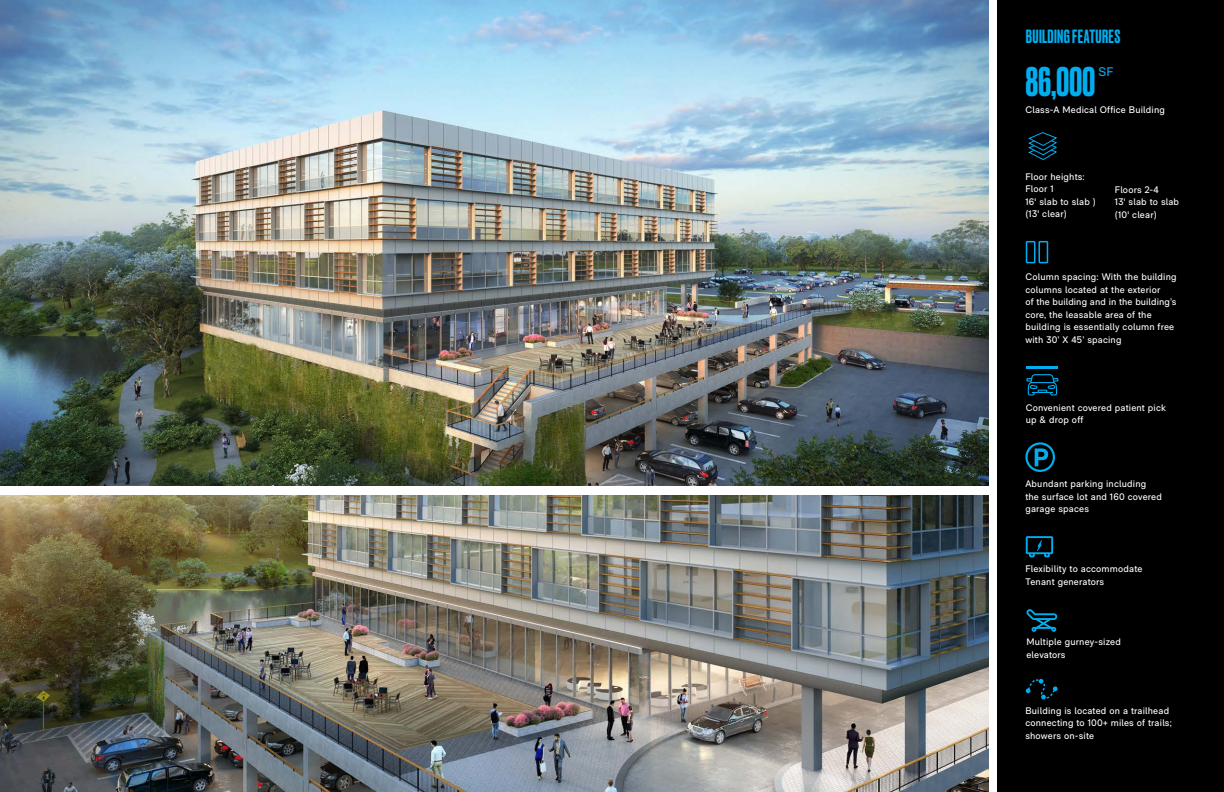
<style>
.page{position:relative;width:1224px;height:792px;background:#fff}
.page>*{position:absolute;margin:0;border:0;box-sizing:border-box;transform-origin:0 0}
.t1{font:500 39px "Druk";color:#00aeef}
.t2{font:500 18px "Druk";letter-spacing:.02em;color:#00aeef}
.t3{font:12.5px "RM Neue";color:#00aeef}
.t4{font:9.5px/12.5px "RM Neue";letter-spacing:.02em;color:#fff}
</style>
<div class="page">
<div style="left:998px;top:0;width:226px;height:792px;background:#000001"></div>
<img style="left:0;top:0;width:989px;height:486px">
<svg style="left:1025px;top:442px;width:30px;height:30px"></svg>
<svg style="left:1026px;top:609px;width:32px;height:23px"></svg>
<svg style="left:1026px;top:241px;width:22px;height:22px"></svg>
<svg style="left:1026px;top:374px;width:32px;height:21px"></svg>
<hr style="left:1027px;top:366px;width:31px;height:3px;background:#00aeef">
<svg style="left:1026px;top:536px;width:27px;height:21px"></svg>
<svg style="left:1026px;top:679px;width:32px;height:20px"></svg>
<img style="left:0;top:495px;width:989px;height:297px">
<svg style="left:1028px;top:132px;width:29px;height:28px"></svg>
<p class="t2" style="left:1026px;top:24px;width:96px">BUILDING FEATURES</p>
<p class="t1" style="left:1025px;top:54px;width:72px">86,000</p>
<p class="t3" style="left:1099px;top:64px;width:16px">SF</p>
<p class="t4" style="left:1025px;top:103px;width:141px">Class-A Medical Office Building</p>
<p class="t4" style="left:1025px;top:170px;width:61px">Floor heights:</p>
<p class="t4" style="left:1025px;top:183px;width:30px">Floor 1</p>
<p class="t4" style="left:1025px;top:195px;width:72px">16' slab to slab ) (13' clear)</p>
<p class="t4" style="left:1115px;top:183px;width:45px">Floors 2-4</p>
<p class="t4" style="left:1115px;top:195px;width:66px">13' slab to slab (10' clear)</p>
<p class="t4" style="left:1025px;top:270px;width:153px">Column spacing: With the building columns located at the exterior<br>of the building and in the building’s core, the leasable area of the building is essentially column free with 30’ X 45’ spacing</p>
<p class="t4" style="left:1026px;top:401px;width:142px">Convenient covered patient pick up &amp; drop off</p>
<p class="t4" style="left:1025px;top:478px;width:138px">Abundant parking including the surface lot and 160 covered garage spaces</p>
<p class="t4" style="left:1025px;top:563px;width:119px">Flexibility to accommodate<br>Tenant generators</p>
<p class="t4" style="left:1026px;top:636px;width:96px">Multiple gurney-sized elevators</p>
<p class="t4" style="left:1025px;top:704px;width:148px">Building is located on a trailhead connecting to 100+ miles of trails; showers on-site</p>
</div>
